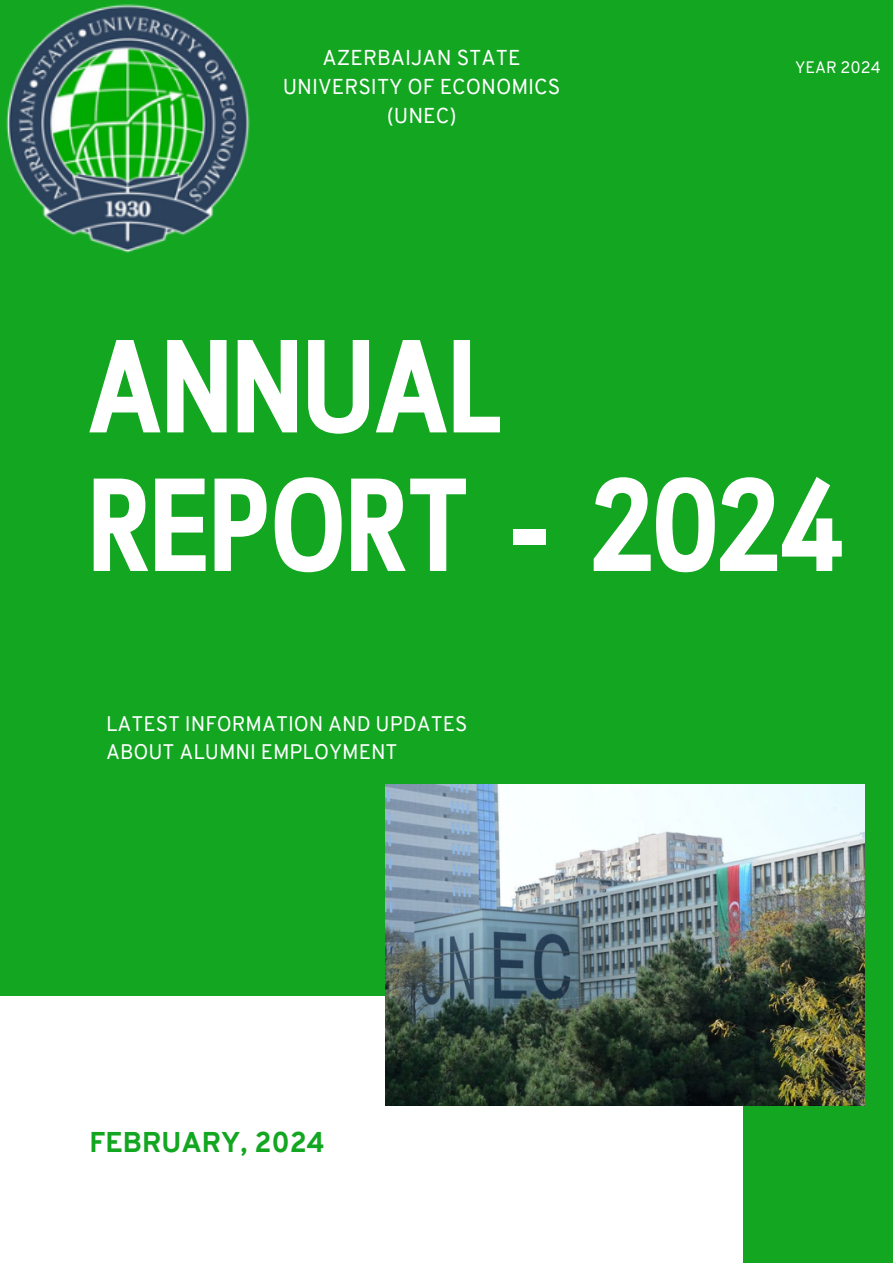
<style>
.page{position:relative;width:893px;height:1263px;background:#fff}
.page>*{position:absolute;margin:0;border:0;box-sizing:border-box;transform-origin:0 0}
.t1{font:700 131.85px/138.4px "Cloud Cond";color:#fff}
.t2{font:800 27.9px "Overpass";color:#12a621}
.t3{font:21px/29.2px "Overpass";color:#fff;text-align:center}
.t4{font:20.55px/28.5px "Overpass";color:#fff}
.t5{font:16.2px "Overpass";color:#fff}
</style>
<div class="page">
<div style="left:0;top:0;width:892px;height:1262px;background:#12a621"></div>
<div style="left:0;top:996px;width:742px;height:266px;background:#fff"></div>
<img style="left:6px;top:4px;width:244px;height:249px">
<img style="left:385px;top:784px;width:479px;height:321px">
<p class="t3" style="left:283px;top:45px;width:279px">AZERBAIJAN STATE<br>UNIVERSITY OF ECONOMICS (UNEC)</p>
<h2 class="t5" style="left:795px;top:61px;width:87px">YEAR 2024</h2>
<h3 class="t1" style="left:88px;top:328px;width:756px">ANNUAL<br>REPORT - 2024</h3>
<p class="t4" style="left:106px;top:711px;width:363px">LATEST INFORMATION AND UPDATES<br>ABOUT ALUMNI EMPLOYMENT</p>
<h1 class="t2" style="left:89px;top:1131px;width:237px">FEBRUARY, 2024</h1>
</div>
